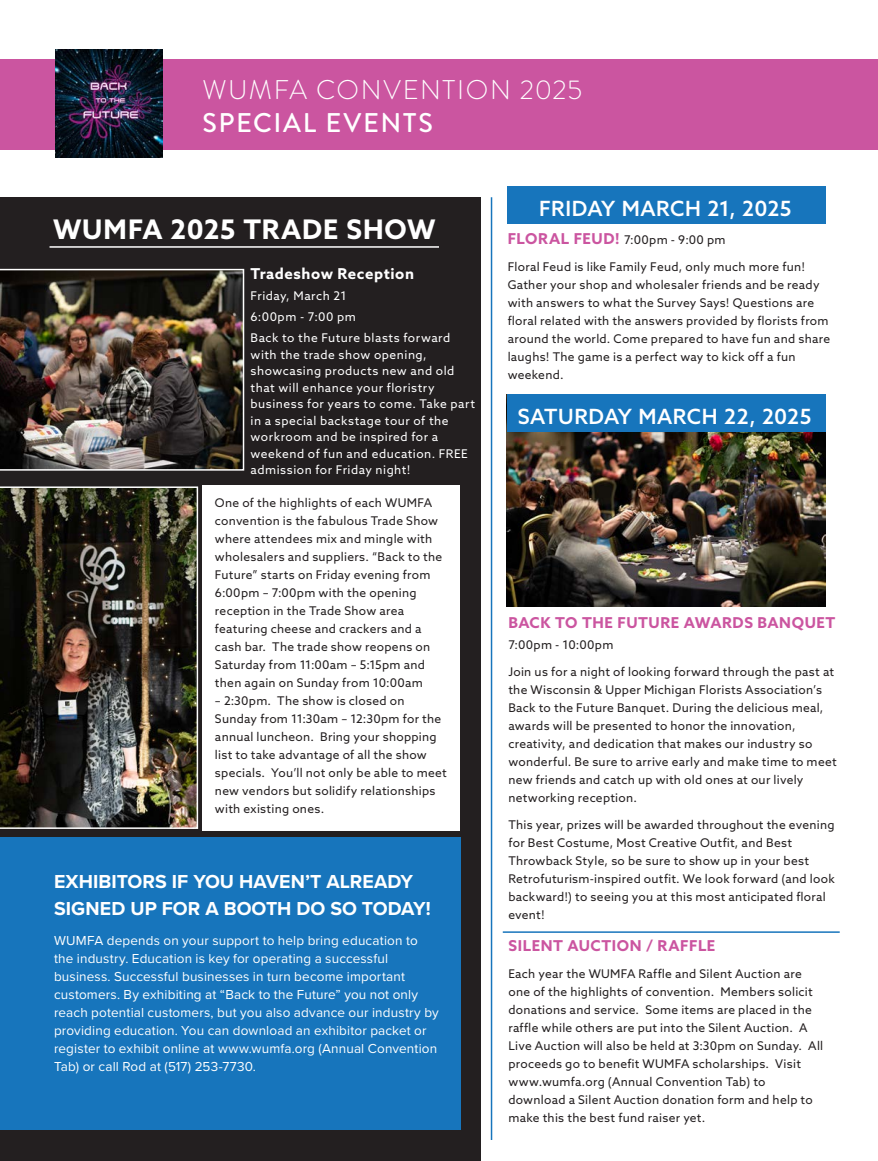
<style>
.page{position:relative;width:878px;height:1161px;background:#fff}
.page>*{position:absolute;margin:0;border:0;box-sizing:border-box;transform-origin:0 0}
.t1{font:300 27px "Brandon Grotesque";letter-spacing:.06em;color:#fff}
.t2{font:700 27px "Azo Sans";letter-spacing:.03em;color:#fff}
.t3{font:500 27px "Brandon Grotesque";letter-spacing:.06em;color:#fff}
.t4{font:500 21px "Azo Sans";letter-spacing:.02em;color:#fff}
.t5{font:700 19.5px/27px "Proxima Nova";color:#fff}
.t6{font:700 15px "Azo Sans";letter-spacing:.04em;color:#cb55a0}
.t7{font:700 15px "Azo Sans";letter-spacing:.04em;color:#fff}
.t8{font:13.5px/18px "Proxima Nova";letter-spacing:.01em;color:#fff}
.t9{font:12px/18px "Azo Sans";letter-spacing:.025em;color:#231f20}
.t10{font:12px/16.5px "Azo Sans";letter-spacing:.045em;color:#fff}
.s1{font-weight:700;font-size:15px;color:#cb55a0}
</style>
<div class="page">
<img style="left:507px;top:432px;width:318px;height:174px">
<div style="left:0;top:197px;width:480px;height:964px;background:#231f20"></div>
<div style="left:0;top:59px;width:878px;height:90px;background:#cb55a0"></div>
<hr style="left:50px;top:246px;width:389px;height:2px;background:#fff">
<div style="left:0;top:837px;width:460px;height:293px;background:#1775bc"></div>
<img style="left:0;top:269px;width:244px;height:202px">
<div style="left:203px;top:485px;width:257px;height:345px;background:#fff"></div>
<div style="left:507px;top:395px;width:318px;height:37px;background:#1775bc"></div>
<hr style="left:490px;top:197px;width:2px;height:943px;background:#1775bc">
<img style="left:0;top:486px;width:198px;height:343px">
<hr style="left:503px;top:931px;width:336px;height:2px;background:#1775bc">
<img style="left:55px;top:50px;width:107px;height:107px">
<div style="left:507px;top:186px;width:319px;height:37px;background:#1775bc"></div>
<h1 class="t1" style="left:202px;top:72px;width:381px">WUMFA CONVENTION 2025</h1>
<h1 class="t3" style="left:202px;top:104px;width:232px">SPECIAL EVENTS</h1>
<h1 class="t2" style="left:53px;top:211px;width:384px">WUMFA 2025 TRADE SHOW</h1>
<p class="t7" style="left:250px;top:264px;width:165px">Tradeshow Reception</p>
<p class="t10" style="left:250px;top:285px;width:201px;line-height:21px">Friday, March 21<br>6:00pm - 7:00 pm<br>Back to the Future blasts forward</p>
<p class="t10" style="left:250px;top:346px;width:226px">with the trade show opening, showcasing products new and old that will enhance your floristry business for years to come. Take part in a special backstage tour of the workroom and be inspired for a weekend of fun and education. FREE admission for Friday night!</p>
<p class="t9" style="left:215px;top:493px;width:229px">One of the highlights of each WUMFA convention is the fabulous Trade Show where attendees mix and mingle with wholesalers and suppliers. “Back to the Future” starts on Friday evening from 6:00pm – 7:00pm with the opening reception in the Trade Show area featuring cheese and crackers and a cash bar. The trade show reopens on Saturday from 11:00am – 5:15pm and then again on Sunday from 10:00am</p>
<p class="t9" style="left:215px;top:691px;width:233px">– 2:30pm. The show is closed on Sunday from 11:30am – 12:30pm for the annual luncheon. Bring your shopping list to take advantage of all the show specials. You’ll not only be able to meet new vendors but solidify relationships with existing ones.</p>
<h3 class="t5" style="left:54px;top:867px;width:378px">EXHIBITORS IF YOU HAVEN’T ALREADY<br>SIGNED UP FOR A BOOTH DO SO TODAY!</h3>
<p class="t8" style="left:54px;top:931px;width:386px">WUMFA depends on your support to help bring education to the industry. Education is key for operating a successful business. Successful businesses in turn become important customers. By exhibiting at “Back to the Future” you not only reach potential customers, but you also advance our industry by providing education. You can download an exhibitor packet or register to exhibit online at www.wumfa.org (Annual Convention Tab) or call Rod at (517) 253-7730.</p>
<h2 class="t4" style="left:539px;top:194px;width:254px">FRIDAY MARCH 21, 2025</h2>
<p class="t9" style="left:507px;top:231px;width:219px"><span class="s1">FLORAL FEUD!</span> 7:00pm - 9:00 pm</p>
<p class="t9" style="left:507px;top:258px;width:324px">Floral Feud is like Family Feud, only much more fun!<br>Gather your shop and wholesaler friends and be ready with answers to what the Survey Says! Questions are floral related with the answers provided by florists from around the world. Come prepared to have fun and share laughs! The game is a perfect way to kick off a fun weekend.</p>
<h2 class="t4" style="left:518px;top:403px;width:295px">SATURDAY MARCH 22, 2025</h2>
<p class="t6" style="left:508px;top:613px;width:328px">BACK TO THE FUTURE AWARDS BANQUET</p>
<p class="t9" style="left:508px;top:636px;width:107px">7:00pm - 10:00pm</p>
<p class="t9" style="left:508px;top:663px;width:330px">Join us for a night of looking forward through the past at the Wisconsin &amp; Upper Michigan Florists Association’s Back to the Future Banquet. During the delicious meal, awards will be presented to honor the innovation, creativity, and dedication that makes our industry so wonderful. Be sure to arrive early and make time to meet new friends and catch up with old ones at our lively networking reception.</p>
<p class="t9" style="left:508px;top:816px;width:328px">This year, prizes will be awarded throughout the evening for Best Costume, Most Creative Outfit, and Best Throwback Style, so be sure to show up in your best Retrofuturism-inspired outfit. We look forward (and look backward!) to seeing you at this most anticipated floral event!</p>
<p class="t6" style="left:508px;top:936px;width:208px">SILENT AUCTION / RAFFLE</p>
<p class="t9" style="left:508px;top:965px;width:316px">Each year the WUMFA Raffle and Silent Auction are one of the highlights of convention. Members solicit donations and service. Some items are placed in the raffle while others are put into the Silent Auction. A Live Auction will also be held at 3:30pm on Sunday. All proceeds go to benefit WUMFA scholarships. Visit www.wumfa.org (Annual Convention Tab) to download a Silent Auction donation form and help to make this the best fund raiser yet.</p>
</div>
